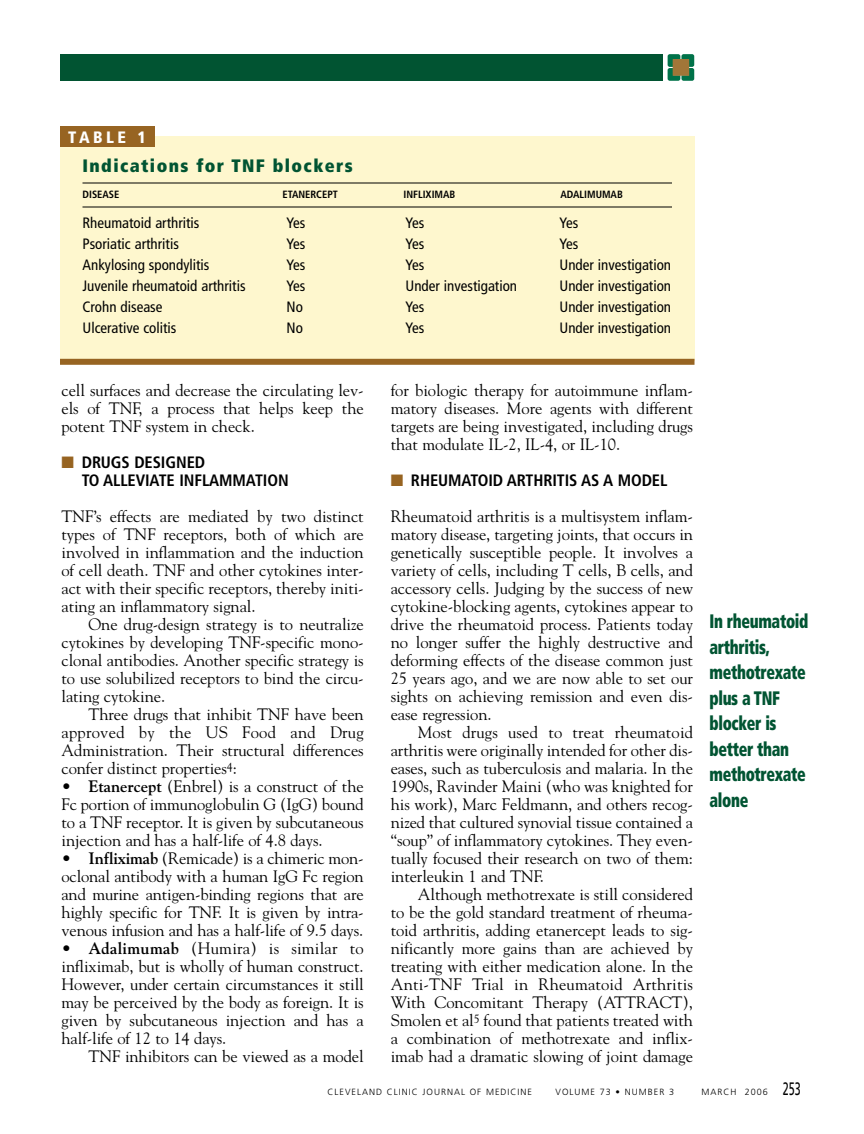
<style>
.page{position:relative;width:864px;height:1134px;background:#fff}
.page>*{position:absolute;margin:0;border:0;box-sizing:border-box;transform-origin:0 0}
.t1{font:900 condensed 19.5px/25.5px "Frutiger";letter-spacing:-.02em;color:#015432;scale:.8 1}
.t2{font:900 condensed 18px "Frutiger";letter-spacing:.08em;color:#015432}
.t3{font:16.5px/18px "Goudy";letter-spacing:-.005em;color:#000;text-align:justify}
.t4{font:700 condensed 16.5px/18px "Frutiger";letter-spacing:-.005em;color:#000}
.t5{font:900 condensed 16.5px "Frutiger";letter-spacing:.21em;color:#fff}
.t6{font:condensed 15px "Frutiger";color:#000}
.t7{font:700 condensed 10.5px "Frutiger";color:#000}
.t8{font:300 9px "Frutiger";letter-spacing:.11em;color:#000}
.s1{color:#976422}
.s2{font-weight:400;font-size:18px}
.s3{font-weight:700}
</style>
<div class="page">
<div style="left:60px;top:54px;width:603px;height:27px;background:#015432"></div>
<svg style="left:667px;top:55px;width:28px;height:25px"></svg>
<svg style="left:668px;top:54px;width:26px;height:27px"></svg>
<div style="left:673px;top:60px;width:16px;height:15px;background:#a17638"></div>
<div style="left:60px;top:136px;width:634px;height:226px;background:#fef7ce"></div>
<hr style="left:82px;top:183px;width:590px;height:1px;background:#000">
<hr style="left:82px;top:207px;width:590px;height:1px;background:#000">
<div style="left:60px;top:126px;width:94px;height:21px;background:#976422"></div>
<div style="left:60px;top:359px;width:635px;height:6px;background:#976422"></div>
<p class="t5" style="left:68px;top:130px;width:79px">TABLE 1</p>
<p class="t2" style="left:82px;top:159px;width:272px">Indications for TNF blockers</p>
<p class="t7" style="left:82px;top:190px;width:38px">DISEASE</p>
<p class="t7" style="left:282px;top:190px;width:57px">ETANERCEPT</p>
<p class="t7" style="left:403px;top:190px;width:53px">INFLIXIMAB</p>
<p class="t7" style="left:561px;top:190px;width:64px">ADALIMUMAB</p>
<p class="t6" style="left:82px;top:217px;width:118px">Rheumatoid arthritis</p>
<p class="t6" style="left:286px;top:217px;width:20px">Yes</p>
<p class="t6" style="left:405px;top:217px;width:20px">Yes</p>
<p class="t6" style="left:560px;top:217px;width:20px">Yes</p>
<p class="t6" style="left:82px;top:238px;width:98px">Psoriatic arthritis</p>
<p class="t6" style="left:286px;top:238px;width:20px">Yes</p>
<p class="t6" style="left:405px;top:238px;width:20px">Yes</p>
<p class="t6" style="left:559px;top:238px;width:20px">Yes</p>
<p class="t6" style="left:82px;top:259px;width:128px">Ankylosing spondylitis</p>
<p class="t6" style="left:286px;top:259px;width:20px">Yes</p>
<p class="t6" style="left:405px;top:259px;width:20px">Yes</p>
<p class="t6" style="left:559px;top:259px;width:113px">Under investigation</p>
<p class="t6" style="left:82px;top:280px;width:165px">Juvenile rheumatoid arthritis</p>
<p class="t6" style="left:286px;top:280px;width:20px">Yes</p>
<p class="t6" style="left:405px;top:280px;width:113px">Under investigation</p>
<p class="t6" style="left:559px;top:280px;width:113px">Under investigation</p>
<p class="t6" style="left:82px;top:301px;width:82px">Crohn disease</p>
<p class="t6" style="left:286px;top:301px;width:18px">No</p>
<p class="t6" style="left:406px;top:301px;width:20px">Yes</p>
<p class="t6" style="left:560px;top:301px;width:113px">Under investigation</p>
<p class="t6" style="left:82px;top:322px;width:95px">Ulcerative colitis</p>
<p class="t6" style="left:287px;top:322px;width:18px">No</p>
<p class="t6" style="left:406px;top:322px;width:20px">Yes</p>
<p class="t6" style="left:560px;top:322px;width:113px">Under investigation</p>
<p class="t3" style="left:391px;top:383px;width:304px">for biologic therapy for autoimmune inflam&shy;matory diseases. More agents with different targets are being investigated, including drugs that modulate IL-2, IL-4, or IL-10.</p>
<p class="t4" style="left:391px;top:473px;width:278px"><span class="s1">■</span> RHEUMATOID ARTHRITIS AS A MODEL</p>
<p class="t3" style="left:391px;top:509px;width:304px">Rheumatoid arthritis is a multisystem inflam&shy;matory disease, targeting joints, that occurs in genetically susceptible people. It involves a variety of cells, including T cells, B cells, and accessory cells. Judging by the success of new cytokine-blocking agents, cytokines appear to drive the rheumatoid process. Patients today no longer suffer the highly destructive and deforming effects of the disease common just 25 years ago, and we are now able to set our sights on achieving remission and even dis&shy;ease regression.</p>
<p class="t3" style="left:391px;top:725px;width:304px;text-indent:27px">Most drugs used to treat rheumatoid arthritis were originally intended for other dis&shy;eases, such as tuberculosis and malaria. In the 1990s, Ravinder Maini (who was knighted for his work), Marc Feldmann, and others recog&shy;nized that cultured synovial tissue contained a “soup” of inflammatory cytokines. They even&shy;tually focused their research on two of them: interleukin 1 and TNF.</p>
<p class="t3" style="left:391px;top:887px;width:304px;text-indent:27px">Although methotrexate is still considered to be the gold standard treatment of rheuma&shy;toid arthritis, adding etanercept leads to sig&shy;nificantly more gains than are achieved by treating with either medication alone. In the Anti-TNF Trial in Rheumatoid Arthritis With Concomitant Therapy (ATTRACT), Smolen et al<sup>5</sup> found that patients treated with a combination of methotrexate and inflix&shy;imab had a dramatic slowing of joint damage</p>
<p class="t8" style="left:328px;top:1088px;width:206px">CLEVELAND CLINIC JOURNAL OF MEDICINE</p>
<p class="t8" style="left:556px;top:1088px;width:120px">VOLUME 73 • NUMBER 3</p>
<p class="t8" style="left:701px;top:1088px;width:101px">MARCH 2006 <span class="s2">253</span></p>
<p class="t3" style="left:62px;top:383px;width:304px">cell surfaces and decrease the circulating lev&shy;els of TNF, a process that helps keep the potent TNF system in check.</p>
<p class="t4" style="left:82px;top:455px;width:209px;text-indent:-20px"><span class="s1">■</span> DRUGS DESIGNED<br>TO ALLEVIATE INFLAMMATION</p>
<p class="t3" style="left:62px;top:509px;width:304px">TNF’s effects are mediated by two distinct types of TNF receptors, both of which are involved in inflammation and the induction of cell death. TNF and other cytokines inter&shy;act with their specific receptors, thereby initi&shy;ating an inflammatory signal.</p>
<p class="t3" style="left:62px;top:617px;width:304px;text-indent:27px">One drug-design strategy is to neutralize cytokines by developing TNF-specific mono&shy;clonal antibodies. Another specific strategy is to use solubilized receptors to bind the circu&shy;lating cytokine.</p>
<p class="t3" style="left:62px;top:707px;width:304px;text-indent:27px">Three drugs that inhibit TNF have been approved by the US Food and Drug Administration. Their structural differences confer distinct properties<sup>4</sup>:</p>
<p class="t3" style="left:61px;top:779px;width:304px">• <span class="s3">Etanercept</span> (Enbrel) is a construct of the Fc portion of immunoglobulin G (IgG) bound to a TNF receptor. It is given by subcutaneous injection and has a half-life of 4.8 days.</p>
<p class="t3" style="left:62px;top:851px;width:304px">• <span class="s3">Infliximab</span> (Remicade) is a chimeric mon&shy;oclonal antibody with a human IgG Fc region and murine antigen-binding regions that are highly specific for TNF. It is given by intra&shy;venous infusion and has a half-life of 9.5 days.</p>
<p class="t3" style="left:62px;top:941px;width:304px">• <span class="s3">Adalimumab</span> (Humira) is similar to infliximab, but is wholly of human construct.<br>However, under certain circumstances it still may be perceived by the body as foreign. It is given by subcutaneous injection and has a half-life of 12 to 14 days.</p>
<p class="t3" style="left:89px;top:1049px;width:277px">TNF inhibitors can be viewed as a model</p>
<p class="t1" style="left:710px;top:610px;width:125px">In rheumatoid arthritis, methotrexate plus a TNF blocker is better than methotrexate alone</p>
</div>
